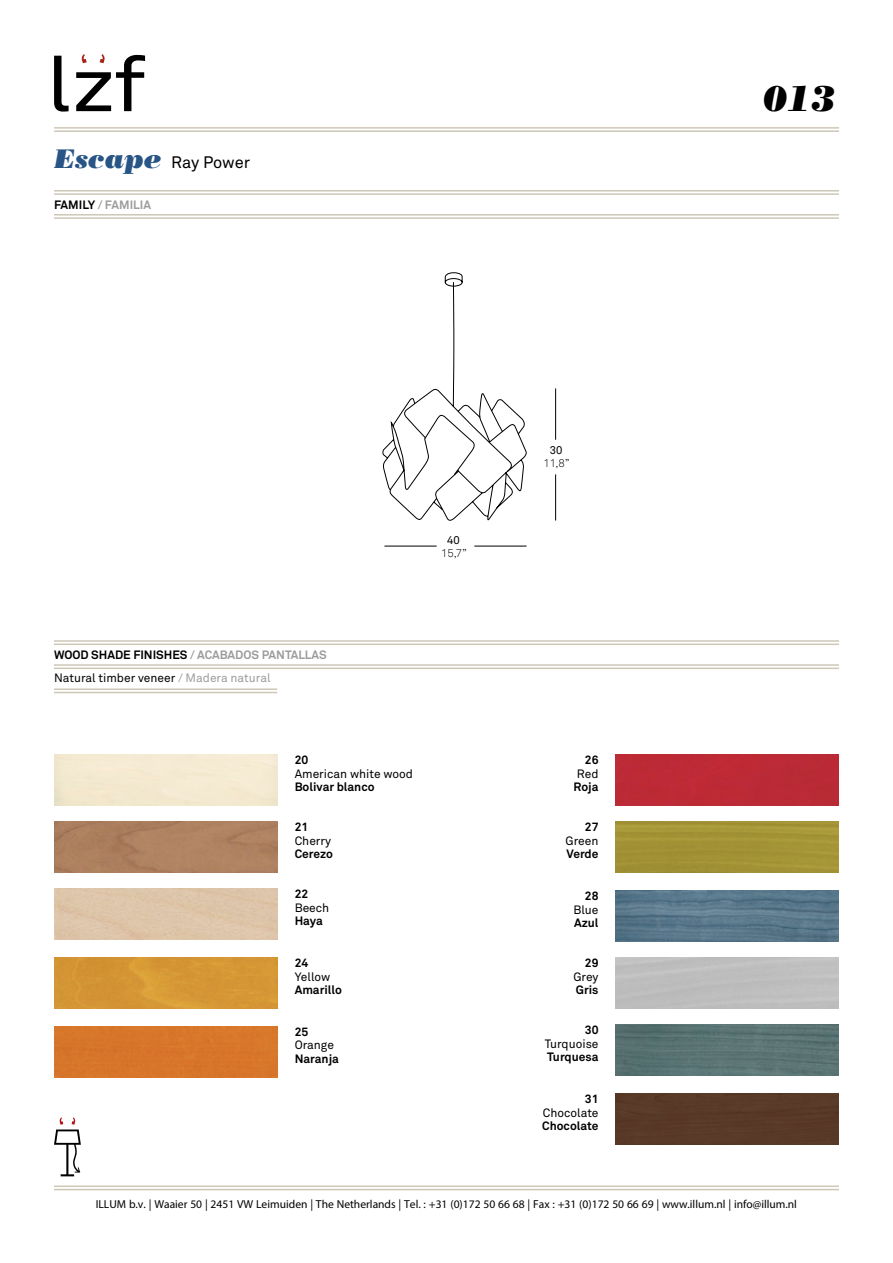
<style>
.page{position:relative;width:893px;height:1263px;background:#fff}
.page>*{position:absolute;margin:0;border:0;box-sizing:border-box;transform-origin:0 0}
.t1{font:italic 36px "Bodoni Poster";color:#000}
.t2{font:16.5px "Akkurat";letter-spacing:-.005em;color:#000}
.t3{font:12px "Akkurat";color:#000}
.t4{font:700 12px "Akkurat";color:#000}
.t5{font:700 12px "Akkurat";color:#9c9c9c}
.t6{font:11.55px "Myriad Pro";color:#000}
.t7{font:300 11.25px "Akkurat";color:#000}
.t8{font:11.25px "Akkurat";color:#000}
.s1{font-family:"Bodoni Poster";font-style:italic;font-size:27px;color:#285586}
.s2{color:#000}
.s3{color:#9c9c9c}
</style>
<div class="page">
<svg style="left:54px;top:56px;width:15px;height:56px"></svg>
<svg style="left:76px;top:54px;width:69px;height:57px"></svg>
<svg style="left:54px;top:1117px;width:27px;height:59px"></svg>
<hr style="left:54px;top:127px;width:785px;height:2px;background:#cdc7b6">
<hr style="left:54px;top:130px;width:785px;height:2px;background:#cdc7b6">
<hr style="left:54px;top:1185px;width:785px;height:2px;background:#cdc7b6">
<hr style="left:54px;top:1189px;width:785px;height:1px;background:#cdc7b6">
<img style="left:54px;top:957px;width:224px;height:52px">
<div style="left:615px;top:755px;width:224px;height:51px;background:#bc2a36"></div>
<div style="left:54px;top:1026px;width:224px;height:51px;background:#d8762a"></div>
<img style="left:615px;top:822px;width:224px;height:51px">
<img style="left:615px;top:1025px;width:224px;height:51px">
<img style="left:615px;top:890px;width:224px;height:52px">
<div style="left:615px;top:1093px;width:224px;height:51px;background:#583928"></div>
<div style="left:54px;top:822px;width:224px;height:51px;background:#ae8160"></div>
<hr style="left:54px;top:190px;width:785px;height:2px;background:#cdc7b6">
<hr style="left:54px;top:193px;width:785px;height:2px;background:#cdc7b6">
<hr style="left:54px;top:214px;width:785px;height:2px;background:#cdc7b6">
<hr style="left:54px;top:217px;width:785px;height:2px;background:#cdc7b6">
<hr style="left:54px;top:640px;width:785px;height:2px;background:#cdc7b6">
<hr style="left:54px;top:643px;width:785px;height:2px;background:#cdc7b6">
<hr style="left:54px;top:664px;width:785px;height:2px;background:#cdc7b6">
<hr style="left:54px;top:667px;width:785px;height:2px;background:#cdc7b6">
<hr style="left:54px;top:688px;width:223px;height:2px;background:#cdc7b6">
<hr style="left:54px;top:692px;width:223px;height:1px;background:#cdc7b6">
<svg style="left:382px;top:272px;width:145px;height:249px"></svg>
<hr style="left:384px;top:546px;width:53px;height:1px;background:#000">
<hr style="left:474px;top:546px;width:52px;height:1px;background:#000">
<hr style="left:555px;top:388px;width:1px;height:52px;background:#000">
<hr style="left:555px;top:474px;width:1px;height:46px;background:#000">
<p class="t2" style="left:54px;top:152px;width:198px"><span class="s1">Escape</span> Ray Power</p>
<p class="t5" style="left:54px;top:197px;width:99px"><span class="s2">FAMILY</span> / FAMILIA</p>
<p class="t8" style="left:447px;top:533px;width:14px">40</p>
<p class="t7" style="left:441px;top:546px;width:27px">15,7”</p>
<p class="t5" style="left:54px;top:647px;width:274px"><span class="s2">WOOD SHADE FINISHES</span> / ACABADOS PANTALLAS</p>
<p class="t3" style="left:54px;top:671px;width:218px">Natural timber veneer <span class="s3">/ Madera natural</span></p>
<p class="t4" style="left:295px;top:753px;width:15px">20</p>
<p class="t3" style="left:295px;top:766px;width:120px">American white wood</p>
<p class="t4" style="left:295px;top:780px;width:81px">Bolivar blanco</p>
<p class="t4" style="left:295px;top:820px;width:15px">21</p>
<p class="t3" style="left:295px;top:833px;width:38px">Cherry</p>
<p class="t4" style="left:295px;top:847px;width:40px">Cerezo</p>
<p class="t4" style="left:295px;top:887px;width:15px">22</p>
<p class="t3" style="left:295px;top:900px;width:36px">Beech</p>
<p class="t4" style="left:295px;top:914px;width:30px">Haya</p>
<p class="t4" style="left:295px;top:955px;width:15px">24</p>
<p class="t3" style="left:295px;top:969px;width:37px">Yellow</p>
<p class="t4" style="left:295px;top:982px;width:49px">Amarillo</p>
<p class="t4" style="left:295px;top:1024px;width:15px">25</p>
<p class="t3" style="left:295px;top:1038px;width:41px">Orange</p>
<p class="t4" style="left:295px;top:1051px;width:46px">Naranja</p>
<p class="t8" style="left:550px;top:443px;width:14px">30</p>
<p class="t7" style="left:543px;top:456px;width:27px">11,8”</p>
<p class="t4" style="left:585px;top:753px;width:15px">26</p>
<p class="t3" style="left:577px;top:766px;width:23px">Red</p>
<p class="t4" style="left:574px;top:780px;width:26px">Roja</p>
<p class="t4" style="left:585px;top:820px;width:15px">27</p>
<p class="t3" style="left:566px;top:833px;width:34px">Green</p>
<p class="t4" style="left:566px;top:847px;width:34px">Verde</p>
<p class="t4" style="left:585px;top:888px;width:15px">28</p>
<p class="t3" style="left:573px;top:902px;width:27px">Blue</p>
<p class="t4" style="left:574px;top:915px;width:26px">Azul</p>
<p class="t4" style="left:585px;top:955px;width:15px">29</p>
<p class="t3" style="left:573px;top:969px;width:27px">Grey</p>
<p class="t4" style="left:576px;top:982px;width:24px">Gris</p>
<p class="t4" style="left:585px;top:1022px;width:15px">30</p>
<p class="t3" style="left:545px;top:1036px;width:55px">Turquoise</p>
<p class="t4" style="left:547px;top:1049px;width:53px">Turquesa</p>
<p class="t4" style="left:585px;top:1091px;width:15px">31</p>
<p class="t3" style="left:543px;top:1105px;width:57px">Chocolate</p>
<p class="t4" style="left:542px;top:1118px;width:58px">Chocolate</p>
<h1 class="t1" style="left:763px;top:77px;width:74px">013</h1>
<p class="t6" style="left:96px;top:1197px;width:703px">ILLUM b.v. | Waaier 50 | 2451 VW Leimuiden | The Netherlands | Tel. : +31 (0)172 50 66 68 | Fax : +31 (0)172 50 66 69 | www.illum.nl | info@illum.nl</p>
</div>
